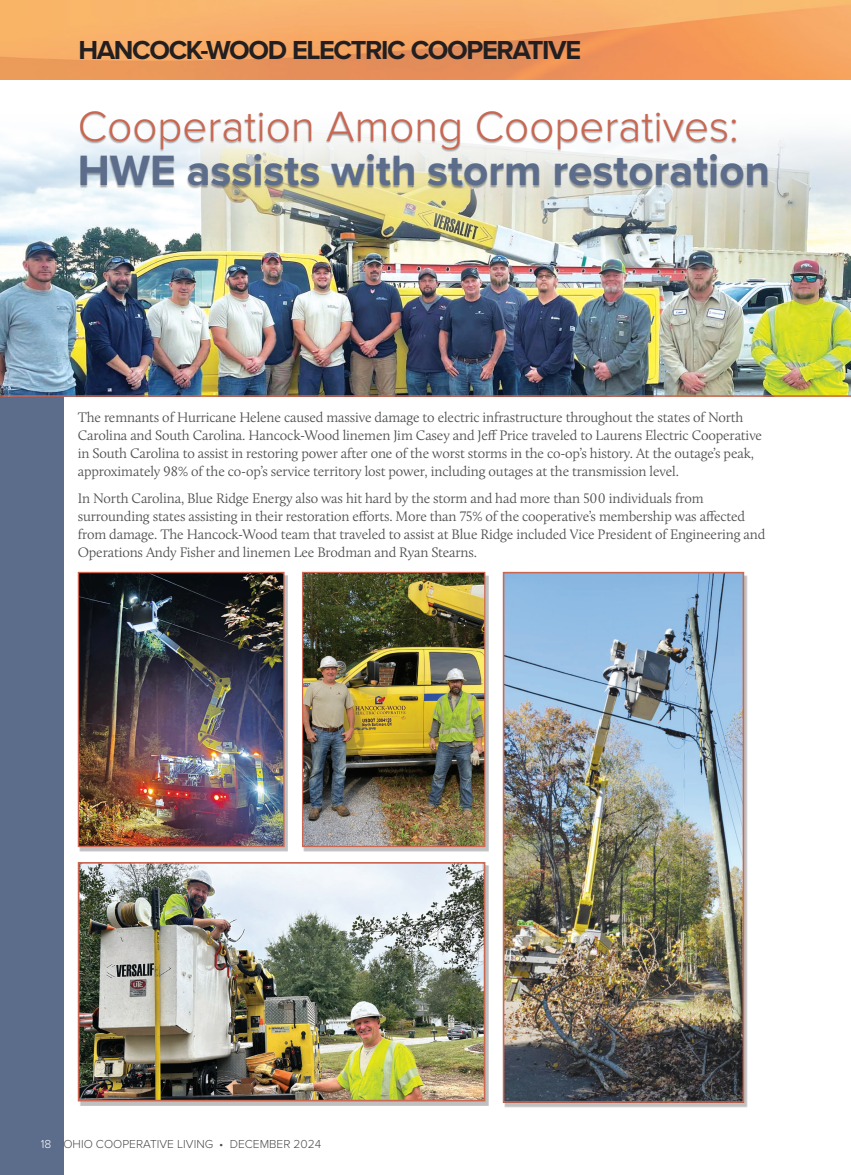
<style>
.page{position:relative;width:851px;height:1175px;background:#fff}
.page>*{position:absolute;margin:0;border:0;box-sizing:border-box;transform-origin:0 0}
.deck{font:700 43.95px/44px "Proxima Nova";color:#5c6c8b}
.t1{font:700 27px "Proxima Nova";letter-spacing:-.05em;color:#231f20}
.serif_text{font:300 14.25px/18px "Calluna";letter-spacing:-.01em;color:#4b4c4d}
.t2{font:300 12px "Proxima Nova";color:#4b4c4d}
.s1{font-weight:300;color:#cb6650}
.s2{color:#fff}
</style>
<div class="page">
<div style="left:0;top:371px;width:63px;height:803px;background:#5c6c8b"></div>
<img style="left:0;top:79px;width:850px;height:316px">
<div style="left:80px;top:865px;width:409px;height:240px;background:#231f20;opacity:.28"></div>
<img style="left:81px;top:865px;width:401px;height:233px">
<div style="left:78px;top:862px;width:407px;height:239px;border:2px solid #cb6650"></div>
<div style="left:504px;top:575px;width:243px;height:532px;background:#231f20;opacity:.28"></div>
<img style="left:505px;top:575px;width:236px;height:524px">
<div style="left:502px;top:572px;width:242px;height:530px;border:2px solid #cb6650"></div>
<div style="left:303px;top:575px;width:186px;height:277px;background:#231f20;opacity:.28"></div>
<img style="left:304px;top:574px;width:179px;height:271px">
<div style="left:302px;top:572px;width:183px;height:275px;border:1px solid #cb6650"></div>
<div style="left:79px;top:575px;width:209px;height:277px;background:#231f20;opacity:.28"></div>
<img style="left:80px;top:574px;width:202px;height:271px">
<div style="left:78px;top:572px;width:206px;height:275px;border:1px solid #cb6650"></div>
<hr style="left:0;top:395px;width:850px;height:2px;background:#cb6650">
<div style="left:80px;top:112px;width:688px;height:77px;background:#231f20;opacity:.39"></div>
<img style="left:0;top:0;width:850px;height:79px">
<h2 class="t1" style="left:78px;top:30px;width:504px">HANCOCK-WOOD ELECTRIC COOPERATIVE</h2>
<p class="deck" style="left:78px;top:103px;width:693px"><span class="s1">Cooperation Among Cooperatives:<br></span>HWE assists with storm restoration</p>
<p class="serif_text" style="left:78px;top:407px;width:686px">The remnants of Hurricane Helene caused massive damage to electric infrastructure throughout the states of North Carolina and South Carolina. Hancock-Wood linemen Jim Casey and Jeff Price traveled to Laurens Electric Cooperative in South Carolina to assist in restoring power after one of the worst storms in the co-op’s history. At the outage’s peak, approximately 98% of the co-op’s service territory lost power, including outages at the transmission level.</p>
<p class="serif_text" style="left:78px;top:488px;width:689px">In North Carolina, Blue Ridge Energy also was hit hard by the storm and had more than 500 individuals from surrounding states assisting in their restoration efforts. More than 75% of the cooperative’s membership was affected from damage. The Hancock-Wood team that traveled to assist at Blue Ridge included Vice President of Engineering and Operations Andy Fisher and linemen Lee Brodman and Ryan Stearns.</p>
<p class="t2" style="left:41px;top:1134px;width:282px"><span class="s2">18</span> OHIO COOPERATIVE LIVING • DECEMBER 2024</p>
</div>
